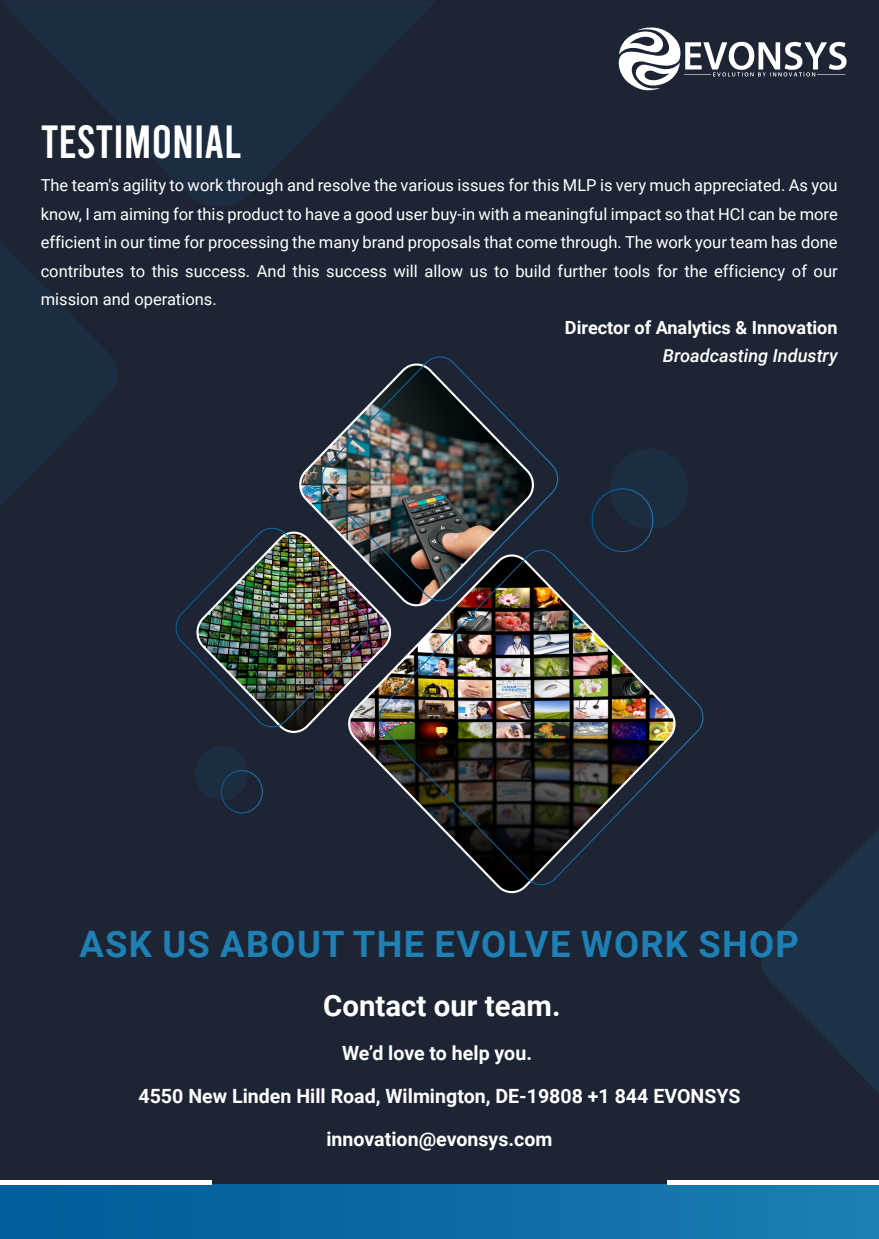
<style>
.page{position:relative;width:879px;height:1239px;background:#fff}
.page>*{position:absolute;margin:0;border:0;box-sizing:border-box;transform-origin:0 0}
.t1{font:46.5px "Bebas";color:#fff}
.t2{font:700 36.3px "Roboto";letter-spacing:.035em;color:#1e80b4}
.t3{font:700 29.4px "Roboto";color:#fff}
.t4{font:700 19.65px "Roboto";color:#fff}
.t5{font:700 18.15px "Roboto";color:#fff}
.t6{font:italic 500 18.15px "Roboto";color:#fff}
.t7{font:16.5px/28.5px "Roboto";color:#fff;text-align:justify}
</style>
<div class="page">
<div style="left:0;top:0;width:878px;height:1238px;background:#1d2535"></div>
<svg style="left:0;top:242px;width:117px;height:264px"></svg>
<svg style="left:2px;top:1px;width:433px;height:205px;fill:#1d2d41"></svg>
<svg style="left:762px;top:829px;width:116px;height:263px"></svg>
<div style="left:195px;top:746px;width:53px;height:54px;background:#1d2d41;border-radius:50%"></div>
<svg style="left:221px;top:770px;width:42px;height:43px"></svg>
<div style="left:610px;top:448px;width:78px;height:81px;background:#1d2d41;border-radius:50%"></div>
<svg style="left:591px;top:488px;width:62px;height:61px"></svg>
<svg style="left:299px;top:456px;width:20px;height:58px"></svg>
<svg style="left:352px;top:736px;width:191px;height:158px"></svg>
<img style="left:175px;top:527px;width:202px;height:209px">
<img style="left:377px;top:549px;width:327px;height:336px">
<img style="left:319px;top:356px;width:241px;height:245px">
<div style="left:0;top:1184px;width:878px;height:54px;background:linear-gradient(to right,#015a98,#1b7db2)"></div>
<hr style="left:667px;top:1180px;width:211px;height:4px;background:#fff">
<hr style="left:0;top:1180px;width:212px;height:4px;background:#fff">
<svg style="left:618px;top:27px;width:229px;height:64px"></svg>
<h1 class="t1" style="left:41px;top:118px;width:202px">TESTIMONIAL</h1>
<p class="t7" style="left:41px;top:170px;width:798px">The team's agility to work through and resolve the various issues for this MLP is very much appreciated. As you know, I am aiming for this product to have a good user buy-in with a meaningful impact so that HCI can be more efficient in our time for processing the many brand proposals that come through. The work your team has done contributes to this success. And this success will allow us to build further tools for the efficiency of our mission and operations.</p>
<p class="t5" style="left:565px;top:315px;width:274px">Director of Analytics &amp; Innovation</p>
<p class="t6" style="left:662px;top:343px;width:176px">Broadcasting Industry</p>
<h2 class="t2" style="left:79px;top:918px;width:720px">ASK US ABOUT THE EVOLVE WORK SHOP</h2>
<h3 class="t3" style="left:323px;top:984px;width:239px">Contact our team.</h3>
<p class="t4" style="left:342px;top:1038px;width:191px">We’d love to help you.</p>
<p class="t4" style="left:138px;top:1081px;width:603px">4550 New Linden Hill Road, Wilmington, DE-19808 +1 844 EVONSYS</p>
<p class="t4" style="left:326px;top:1125px;width:227px">innovation@evonsys.com</p>
</div>
